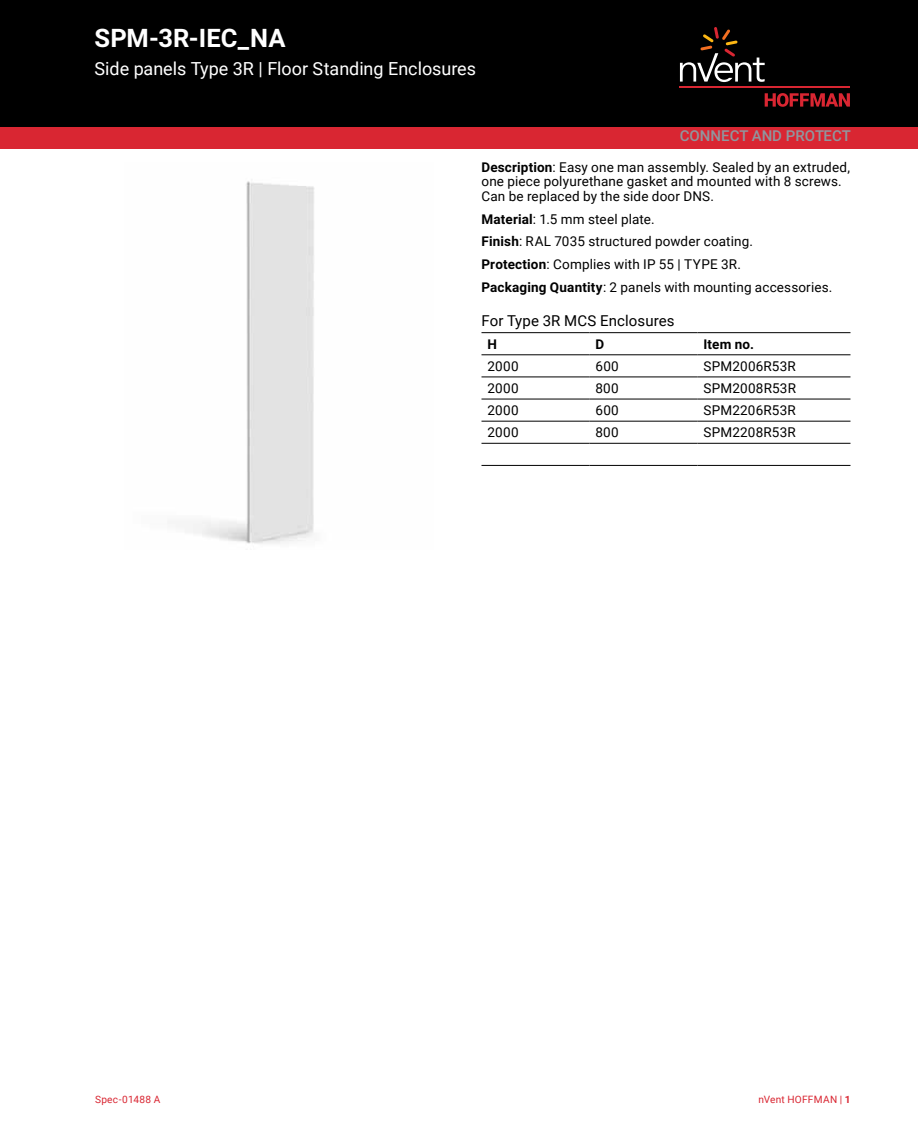
<style>
.page{position:relative;width:918px;height:1134px;background:#fff}
.page>*{position:absolute;margin:0;border:0;box-sizing:border-box;transform-origin:0 0}
.t1{font:700 25.5px "Roboto";letter-spacing:.005em;color:#fff}
.t2{font:18px "Roboto";color:#fff}
.t3{font:15px "Roboto";letter-spacing:.01em;color:#000}
.t4{font:500 15px "Roboto";color:#90969e}
.t5{font:13.5px/23px "Roboto";letter-spacing:.01em;color:#000}
.t6{font:700 13.5px "Roboto";letter-spacing:.015em;color:#000}
.t7{font:10.2px "Roboto";letter-spacing:.025em;color:#d92632}
.s1{font-weight:700}
</style>
<div class="page">
<div style="left:0;top:122px;width:918px;height:27px;background:#d92632"></div>
<div style="left:0;top:0;width:918px;height:127px;background:#000"></div>
<svg style="left:765px;top:93px;width:85px;height:14px"></svg>
<hr style="left:680px;top:87px;width:170px;height:1px;background:#d92632">
<svg style="left:680px;top:27px;width:85px;height:55px"></svg>
<img style="left:193px;top:181px;width:121px;height:363px">
<hr style="left:482px;top:332px;width:108px;height:1px;background:#000">
<hr style="left:590px;top:332px;width:108px;height:1px;background:#000">
<hr style="left:698px;top:332px;width:152px;height:1px;background:#000">
<hr style="left:482px;top:354px;width:108px;height:1px;background:#000">
<hr style="left:590px;top:354px;width:108px;height:1px;background:#000">
<hr style="left:698px;top:354px;width:152px;height:1px;background:#000">
<hr style="left:482px;top:377px;width:108px;height:1px;background:#000">
<hr style="left:590px;top:377px;width:108px;height:1px;background:#000">
<hr style="left:698px;top:377px;width:152px;height:1px;background:#000">
<hr style="left:482px;top:399px;width:108px;height:1px;background:#000">
<hr style="left:590px;top:399px;width:108px;height:1px;background:#000">
<hr style="left:698px;top:399px;width:152px;height:1px;background:#000">
<hr style="left:482px;top:421px;width:108px;height:1px;background:#000">
<hr style="left:590px;top:421px;width:108px;height:1px;background:#000">
<hr style="left:698px;top:421px;width:152px;height:1px;background:#000">
<hr style="left:482px;top:443px;width:108px;height:1px;background:#000">
<hr style="left:590px;top:443px;width:108px;height:1px;background:#000">
<hr style="left:698px;top:443px;width:152px;height:1px;background:#000">
<hr style="left:482px;top:465px;width:108px;height:1px;background:#000">
<hr style="left:590px;top:465px;width:108px;height:1px;background:#000">
<hr style="left:698px;top:465px;width:152px;height:1px;background:#000">
<h1 class="t1" style="left:94px;top:21px;width:193px">SPM-3R-IEC_NA</h1>
<h2 class="t2" style="left:94px;top:56px;width:383px">Side panels Type 3R | Floor Standing Enclosures</h2>
<p class="t4" style="left:680px;top:125px;width:173px">CONNECT AND PROTECT</p>
<p class="t5" style="left:482px;top:160px;width:370px;line-height:14.2px"><span class="s1">Description</span>: Easy one man assembly. Sealed by an extruded, one piece polyurethane gasket and mounted with 8 screws.<br>Can be replaced by the side door DNS.</p>
<p class="t5" style="left:482px;top:207px;width:352px"><span class="s1">Material</span>: 1.5 mm steel plate.<br><span class="s1">Finish</span>: RAL 7035 structured powder coating.<br><span class="s1">Protection</span>: Complies with IP 55 | TYPE 3R.<br><span class="s1">Packaging Quantity</span>: 2 panels with mounting accessories.</p>
<p class="t3" style="left:482px;top:310px;width:195px">For Type 3R MCS Enclosures</p>
<p class="t6" style="left:488px;top:335px;width:11px">H</p>
<p class="t6" style="left:596px;top:335px;width:10px">D</p>
<p class="t6" style="left:704px;top:335px;width:52px">Item no.</p>
<p class="t5" style="left:488px;top:354px;width:33px">2000</p>
<p class="t5" style="left:596px;top:354px;width:25px">600</p>
<p class="t5" style="left:704px;top:354px;width:94px">SPM2006R53R</p>
<p class="t5" style="left:488px;top:376px;width:33px">2000</p>
<p class="t5" style="left:596px;top:376px;width:25px">800</p>
<p class="t5" style="left:704px;top:376px;width:94px">SPM2008R53R</p>
<p class="t5" style="left:488px;top:398px;width:33px">2000</p>
<p class="t5" style="left:596px;top:398px;width:25px">600</p>
<p class="t5" style="left:704px;top:398px;width:94px">SPM2206R53R</p>
<p class="t5" style="left:488px;top:421px;width:33px">2000</p>
<p class="t5" style="left:596px;top:421px;width:25px">800</p>
<p class="t5" style="left:704px;top:421px;width:94px">SPM2208R53R</p>
<p class="t7" style="left:95px;top:1092px;width:67px">Spec-01488 A</p>
<p class="t7" style="left:758px;top:1092px;width:94px">nVent HOFFMAN | <span class="s1">1</span></p>
</div>
